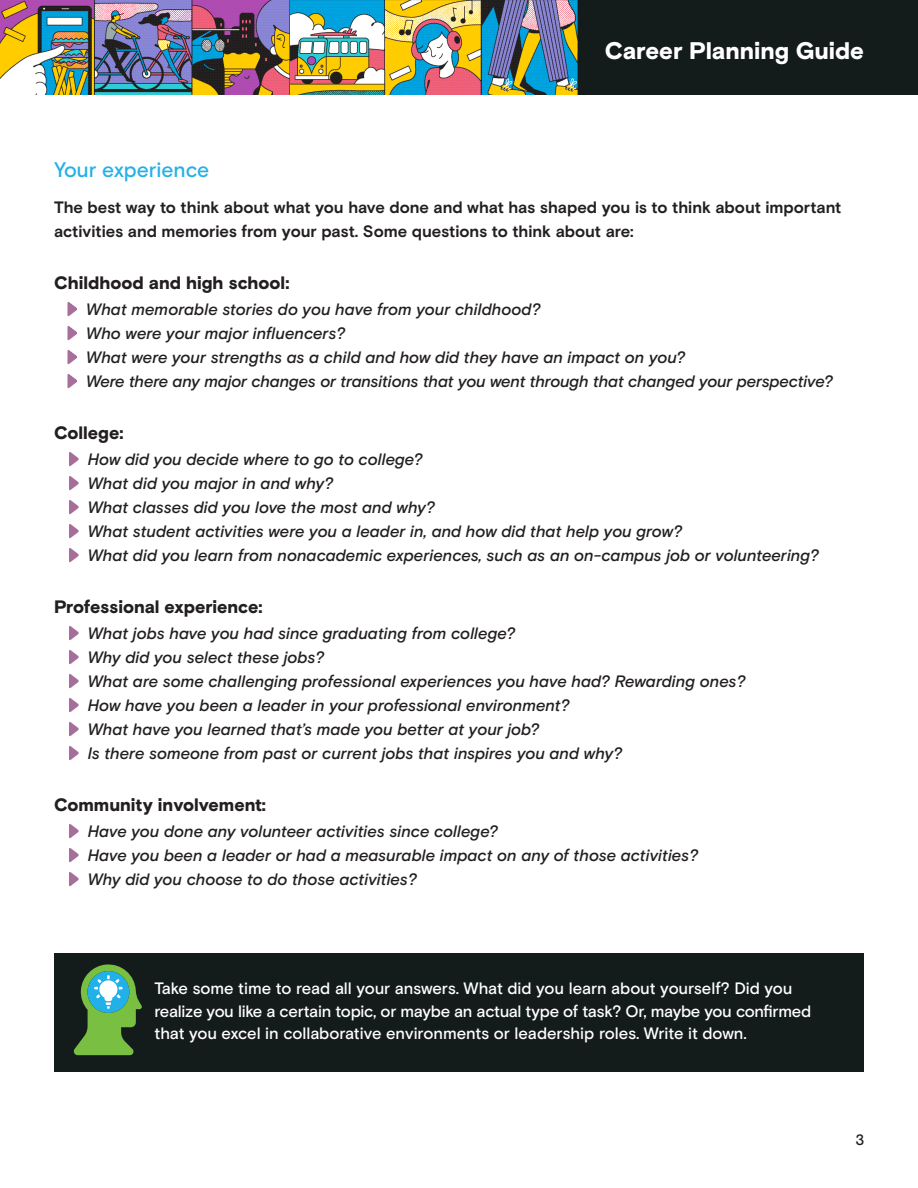
<style>
.page{position:relative;width:918px;height:1188px;background:#fff}
.page>*{position:absolute;margin:0;border:0;box-sizing:border-box;transform-origin:0 0}
.t1{font:900 24px "Basis Grotesque Pro";color:#fff}
.Subhead{font:500 21px "Basis Grotesque Pro";letter-spacing:-.005em;color:#26b1e6}
.Sub_Subhead{font:900 18px "Basis Grotesque Pro";color:#231f20}
.t2{font:italic 500 16.5px "Basis Grotesque Pro";letter-spacing:-.005em;color:#231f20}
.t3{font:500 16.5px/22.5px "Basis Grotesque Pro";letter-spacing:-.015em;color:#fff}
.t4{font:700 16.5px/24px "Basis Grotesque Pro";letter-spacing:-.005em;color:#231f20}
.t5{font:500 15px "Basis Grotesque Pro";color:#231f20}
</style>
<div class="page">
<div style="left:0;top:0;width:918px;height:95px;background:#141c1b"></div>
<img style="left:0;top:0;width:577px;height:95px">
<div style="left:54px;top:953px;width:810px;height:118px;background:#141c1b"></div>
<svg style="left:67px;top:302px;width:10px;height:15px"></svg>
<svg style="left:67px;top:326px;width:10px;height:15px"></svg>
<svg style="left:67px;top:350px;width:10px;height:15px"></svg>
<svg style="left:67px;top:374px;width:10px;height:15px"></svg>
<svg style="left:69px;top:452px;width:10px;height:14px"></svg>
<svg style="left:69px;top:476px;width:10px;height:14px"></svg>
<svg style="left:69px;top:500px;width:10px;height:14px"></svg>
<svg style="left:69px;top:524px;width:10px;height:14px"></svg>
<svg style="left:69px;top:548px;width:10px;height:14px"></svg>
<svg style="left:69px;top:626px;width:10px;height:14px"></svg>
<svg style="left:69px;top:650px;width:10px;height:14px"></svg>
<svg style="left:69px;top:674px;width:10px;height:14px"></svg>
<svg style="left:69px;top:698px;width:10px;height:14px"></svg>
<svg style="left:69px;top:722px;width:10px;height:14px"></svg>
<svg style="left:69px;top:746px;width:10px;height:14px"></svg>
<svg style="left:69px;top:824px;width:10px;height:14px"></svg>
<svg style="left:69px;top:848px;width:10px;height:14px"></svg>
<svg style="left:69px;top:872px;width:10px;height:14px"></svg>
<svg style="left:73px;top:964px;width:69px;height:91px"></svg>
<h1 class="t1" style="left:605px;top:36px;width:261px">Career Planning Guide</h1>
<p class="Subhead" style="left:54px;top:157px;width:157px">Your experience</p>
<p class="t4" style="left:54px;top:196px;width:789px">The best way to think about what you have done and what has shaped you is to think about important activities and memories from your past. Some questions to think about are:</p>
<p class="Sub_Subhead" style="left:54px;top:272px;width:237px">Childhood and high school:</p>
<p class="t2" style="left:86px;top:299px;width:456px">What memorable stories do you have from your childhood?</p>
<p class="t2" style="left:86px;top:323px;width:261px">Who were your major influencers?</p>
<p class="t2" style="left:86px;top:347px;width:601px">What were your strengths as a child and how did they have an impact on you?</p>
<p class="t2" style="left:86px;top:371px;width:748px">Were there any major changes or transitions that you went through that changed your perspective?</p>
<p class="Sub_Subhead" style="left:54px;top:422px;width:71px">College:</p>
<p class="t2" style="left:88px;top:449px;width:337px">How did you decide where to go to college?</p>
<p class="t2" style="left:88px;top:473px;width:247px">What did you major in and why?</p>
<p class="t2" style="left:88px;top:497px;width:349px">What classes did you love the most and why?</p>
<p class="t2" style="left:88px;top:521px;width:596px">What student activities were you a leader in, and how did that help you grow?</p>
<p class="t2" style="left:88px;top:545px;width:733px">What did you learn from nonacademic experiences, such as an on-campus job or volunteering?</p>
<p class="Sub_Subhead" style="left:54px;top:596px;width:210px">Professional experience:</p>
<p class="t2" style="left:88px;top:623px;width:429px">What jobs have you had since graduating from college?</p>
<p class="t2" style="left:88px;top:647px;width:238px">Why did you select these jobs?</p>
<p class="t2" style="left:88px;top:671px;width:660px">What are some challenging professional experiences you have had? Rewarding ones?</p>
<p class="t2" style="left:88px;top:695px;width:483px">How have you been a leader in your professional environment?</p>
<p class="t2" style="left:88px;top:719px;width:453px">What have you learned that’s made you better at your job?</p>
<p class="t2" style="left:88px;top:743px;width:536px">Is there someone from past or current jobs that inspires you and why?</p>
<p class="Sub_Subhead" style="left:54px;top:794px;width:214px">Community involvement:</p>
<p class="t2" style="left:88px;top:821px;width:412px">Have you done any volunteer activities since college?</p>
<p class="t2" style="left:88px;top:845px;width:612px">Have you been a leader or had a measurable impact on any of those activities?</p>
<p class="t2" style="left:88px;top:869px;width:331px">Why did you choose to do those activities?</p>
<p class="t3" style="left:154px;top:978px;width:658px">Take some time to read all your answers. What did you learn about yourself? Did you realize you like a certain topic, or maybe an actual type of task? Or, maybe you confirmed that you excel in collaborative environments or leadership roles. Write it down.</p>
<p class="t5" style="left:855px;top:1130px;width:10px">3</p>
</div>
